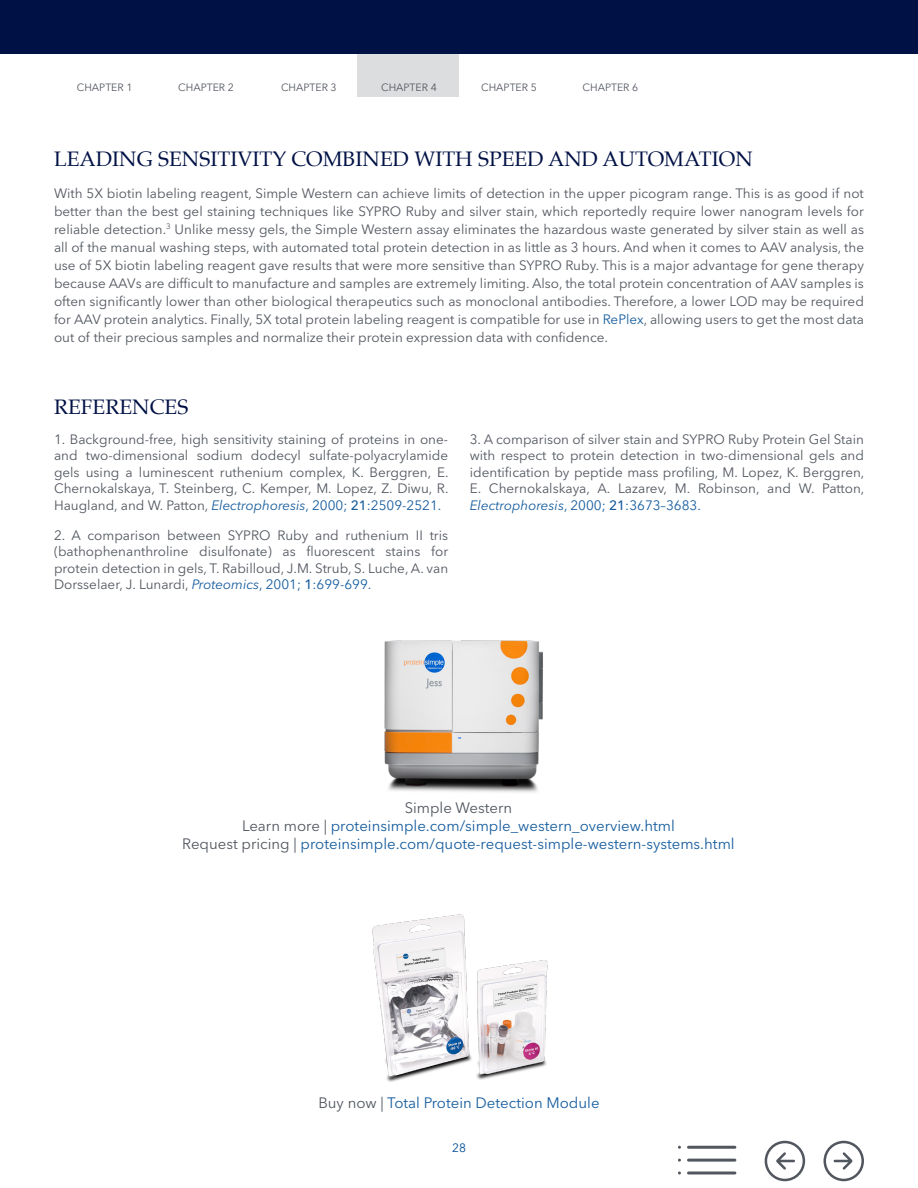
<style>
.page{position:relative;width:918px;height:1188px;background:#fff}
.page>*{position:absolute;margin:0;border:0;box-sizing:border-box;transform-origin:0 0}
.NL_Headline{font:21px "Palatino";color:#001145}
.NL_CTA{font:15px "Avenir Next LT Pro";color:#175d9e}
.NL_CTA-2{font:15px "Avenir Next LT Pro";color:#52575f}
.NL_Body_Copy{font:13.5px/18px "Avenir Next LT Pro";color:#52575f;text-align:justify}
.NL_References{font:13.5px/16.5px "Avenir Next LT Pro";color:#52575f;text-align:justify}
.t1{font:12px "Avenir Next LT Pro";color:#004c97}
.t2{font:10.5px "Avenir Next LT Pro";color:#52575f}
.s1{color:#175d9e}
.s2{font-style:italic;color:#175d9e}
.s3{font-weight:500;color:#175d9e}
.s4{color:#52575f}
</style>
<div class="page">
<div style="left:0;top:0;width:918px;height:54px;background:#001145"></div>
<div style="left:358px;top:54px;width:101px;height:42px;background:#dcdddf"></div>
<img style="left:372px;top:914px;width:176px;height:168px">
<img style="left:384px;top:640px;width:159px;height:153px">
<svg style="left:823px;top:1141px;width:41px;height:40px"></svg>
<svg style="left:765px;top:1141px;width:40px;height:40px"></svg>
<hr style="left:688px;top:1146px;width:47px;height:3px;background:#52575f">
<hr style="left:688px;top:1159px;width:47px;height:3px;background:#52575f">
<hr style="left:688px;top:1172px;width:47px;height:2px;background:#52575f">
<p class="t2" style="left:77px;top:81px;width:57px">CHAPTER 1</p>
<p class="t2" style="left:178px;top:81px;width:57px">CHAPTER 2</p>
<p class="t2" style="left:281px;top:81px;width:57px">CHAPTER 3</p>
<p class="t2" style="left:381px;top:81px;width:57px">CHAPTER 4</p>
<p class="t2" style="left:481px;top:81px;width:57px">CHAPTER 5</p>
<p class="t2" style="left:583px;top:81px;width:57px">CHAPTER 6</p>
<p class="NL_Headline" style="left:54px;top:142px;width:700px">LEADING SENSITIVITY COMBINED WITH SPEED AND AUTOMATION</p>
<p class="NL_Body_Copy" style="left:54px;top:184px;width:812px">With 5X biotin labeling reagent, Simple Western can achieve limits of detection in the upper picogram range. This is as good if not better than the best gel staining techniques like SYPRO Ruby and silver stain, which reportedly require lower nanogram levels for reliable detection.<sup>3</sup> Unlike messy gels, the Simple Western assay eliminates the hazardous waste generated by silver stain as well as all of the manual washing steps, with automated total protein detection in as little as 3 hours. And when it comes to AAV analysis, the use of 5X biotin labeling reagent gave results that were more sensitive than SYPRO Ruby. This is a major advantage for gene therapy because AAVs are difficult to manufacture and samples are extremely limiting. Also, the total protein concentration of AAV samples is often significantly lower than other biological therapeutics such as monoclonal antibodies. Therefore, a lower LOD may be required for AAV protein analytics. Finally, 5X total protein labeling reagent is compatible for use in <span class="s1">RePlex</span>, allowing users to get the most data out of their precious samples and normalize their protein expression data with confidence.</p>
<p class="NL_Headline" style="left:54px;top:389px;width:136px">REFERENCES</p>
<p class="NL_References" style="left:54px;top:431px;width:396px">1. Background-free, high sensitivity staining of proteins in one&shy;and two-dimensional sodium dodecyl sulfate-polyacrylamide gels using a luminescent ruthenium complex, K. Berggren, E.<br>Chernokalskaya, T. Steinberg, C. Kemper, M. Lopez, Z. Diwu, R.<br>Haugland, and W. Patton, <span class="s2">Electrophoresis</span><span class="s1">, 2000;</span> <span class="s3">21</span><span class="s1">:2509-2521.</span></p>
<p class="NL_References" style="left:54px;top:527px;width:396px">2. A comparison between SYPRO Ruby and ruthenium II tris (bathophenanthroline disulfonate) as fluorescent stains for protein detection in gels, T. Rabilloud, J.M. Strub, S. Luche, A. van Dorsselaer, J. Lunardi, <span class="s2">Proteomics</span><span class="s1">, 2001;</span> <span class="s3">1</span><span class="s1">:699-699.</span></p>
<p class="NL_References" style="left:470px;top:431px;width:396px">3. A comparison of silver stain and SYPRO Ruby Protein Gel Stain with respect to protein detection in two-dimensional gels and identification by peptide mass profiling, M. Lopez, K. Berggren, E. Chernokalskaya, A. Lazarev, M. Robinson, and W. Patton, <span class="s2">Electrophoresis</span><span class="s1">, 2000;</span> <span class="s3">21</span><span class="s1">:3673–3683.</span></p>
<p class="NL_CTA-2" style="left:405px;top:799px;width:109px">Simple Western</p>
<p class="NL_CTA" style="left:242px;top:817px;width:434px"><span class="s4">Learn more |</span> proteinsimple.com/simple_western_overview.html</p>
<p class="NL_CTA" style="left:182px;top:835px;width:554px"><span class="s4">Request pricing |</span> proteinsimple.com/quote-request-simple-western-systems.html</p>
<p class="NL_CTA" style="left:318px;top:1094px;width:283px"><span class="s4">Buy now |</span> Total Protein Detection Module</p>
<p class="t1" style="left:452px;top:1140px;width:15px">28</p>
</div>
